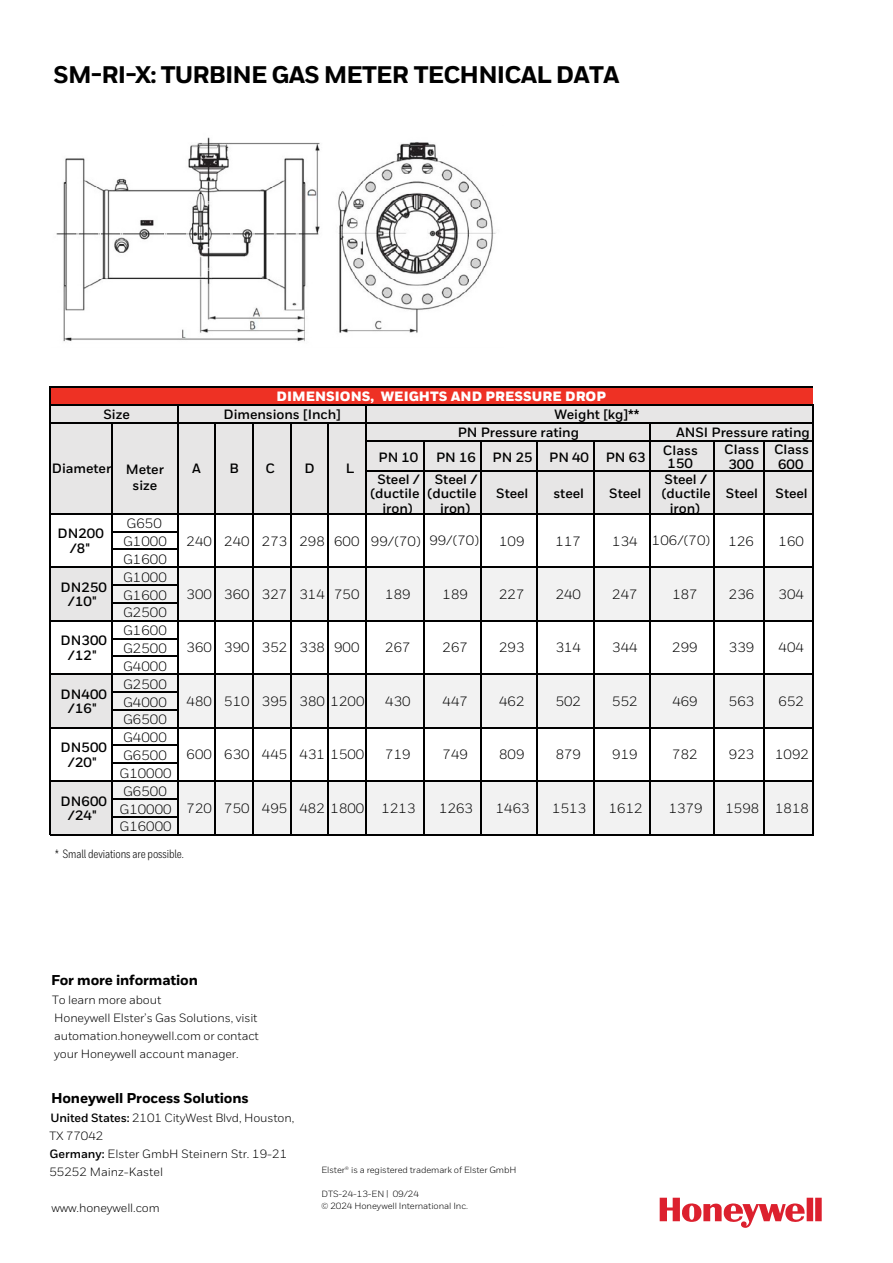
<style>
.page{position:relative;width:893px;height:1263px;background:#fff}
.page>*{position:absolute;margin:0;border:0;box-sizing:border-box;transform-origin:0 0}
.t1{font:800 24px "Honeywell Sans";letter-spacing:-.035em;color:#000}
.t2{font:800 14.25px "Honeywell Sans";letter-spacing:-.01em;color:#000}
.t3{font:13.5px/17.9px "Honeywell Sans";letter-spacing:.005em;color:#000;text-align:center}
.t4{font:700 13.5px/14.4px "Honeywell Sans";letter-spacing:-.005em;color:#000;text-align:center}
.t5{font:900 13.5px "Honeywell Sans";letter-spacing:.005em;color:#fff}
.t6{font:12px/17.9px "Honeywell Sans";letter-spacing:-.01em;color:#000}
.t7{font:12px "Honeywell Cond";letter-spacing:-.005em;color:#000}
.t8{font:9px/12px "Honeywell Sans";letter-spacing:-.01em;color:#000}
.s1{font-weight:700}
</style>
<div class="page">
<img style="left:56px;top:137px;width:440px;height:205px">
<svg style="left:660px;top:1198px;width:162px;height:30px"></svg>
<div style="left:51px;top:388px;width:762px;height:17px;background:#ee3124"></div>
<div style="left:51px;top:405px;width:762px;height:109px;background:#e7e6e6"></div>
<div style="left:49px;top:567px;width:62px;height:54px;background:#e7e6e6"></div>
<div style="left:112px;top:567px;width:701px;height:54px;background:#f2f2f2"></div>
<div style="left:49px;top:674px;width:62px;height:54px;background:#e7e6e6"></div>
<div style="left:112px;top:674px;width:701px;height:54px;background:#f2f2f2"></div>
<div style="left:49px;top:781px;width:62px;height:54px;background:#e7e6e6"></div>
<div style="left:112px;top:781px;width:701px;height:54px;background:#f2f2f2"></div>
<hr style="left:49px;top:387px;width:2px;height:448px;background:#000">
<hr style="left:177px;top:406px;width:1px;height:429px;background:#000">
<hr style="left:365px;top:406px;width:1px;height:429px;background:#000">
<hr style="left:813px;top:406px;width:1px;height:429px;background:#000">
<hr style="left:112px;top:423px;width:1px;height:412px;background:#000">
<hr style="left:215px;top:423px;width:1px;height:412px;background:#000">
<hr style="left:252px;top:423px;width:2px;height:412px;background:#000">
<hr style="left:290px;top:423px;width:1px;height:412px;background:#000">
<hr style="left:328px;top:423px;width:1px;height:412px;background:#000">
<hr style="left:650px;top:423px;width:1px;height:412px;background:#000">
<hr style="left:424px;top:441px;width:1px;height:394px;background:#000">
<hr style="left:480px;top:441px;width:1px;height:394px;background:#000">
<hr style="left:537px;top:441px;width:1px;height:394px;background:#000">
<hr style="left:593px;top:441px;width:1px;height:394px;background:#000">
<hr style="left:713px;top:441px;width:2px;height:394px;background:#000">
<hr style="left:763px;top:441px;width:1px;height:394px;background:#000">
<hr style="left:51px;top:387px;width:762px;height:1px;background:#000">
<hr style="left:51px;top:404px;width:763px;height:2px;background:#000">
<hr style="left:51px;top:422px;width:763px;height:1px;background:#000">
<hr style="left:366px;top:440px;width:448px;height:1px;background:#000">
<hr style="left:366px;top:470px;width:448px;height:1px;background:#000">
<hr style="left:51px;top:513px;width:763px;height:1px;background:#000">
<hr style="left:113px;top:531px;width:65px;height:1px;background:#000">
<hr style="left:113px;top:549px;width:65px;height:1px;background:#000">
<hr style="left:51px;top:567px;width:763px;height:1px;background:#000">
<hr style="left:113px;top:584px;width:65px;height:2px;background:#000">
<hr style="left:113px;top:602px;width:65px;height:1px;background:#000">
<hr style="left:51px;top:620px;width:763px;height:1px;background:#000">
<hr style="left:113px;top:638px;width:65px;height:1px;background:#000">
<hr style="left:113px;top:656px;width:65px;height:1px;background:#000">
<hr style="left:51px;top:673px;width:763px;height:2px;background:#000">
<hr style="left:113px;top:691px;width:65px;height:2px;background:#000">
<hr style="left:113px;top:709px;width:65px;height:1px;background:#000">
<hr style="left:51px;top:727px;width:763px;height:1px;background:#000">
<hr style="left:113px;top:745px;width:65px;height:1px;background:#000">
<hr style="left:113px;top:763px;width:65px;height:1px;background:#000">
<hr style="left:51px;top:780px;width:763px;height:2px;background:#000">
<hr style="left:113px;top:798px;width:65px;height:1px;background:#000">
<hr style="left:113px;top:816px;width:65px;height:1px;background:#000">
<hr style="left:51px;top:834px;width:763px;height:1px;background:#000">
<h1 class="t1" style="left:54px;top:60px;width:568px">SM-RI-X: TURBINE GAS METER TECHNICAL DATA</h1>
<p class="t5" style="left:277px;top:388px;width:331px">DIMENSIONS, WEIGHTS AND PRESSURE DROP</p>
<p class="t4" style="left:103px;top:407px;width:28px">Size</p>
<p class="t4" style="left:224px;top:407px;width:119px">Dimensions [Inch]</p>
<p class="t4" style="left:554px;top:407px;width:87px">Weight [kg]**</p>
<p class="t4" style="left:133px;top:461px;width:33px;line-height:16.2px;text-align:left;text-indent:-81px">Diameter Meter size</p>
<p class="t4" style="left:192px;top:462px;width:10px">A</p>
<p class="t4" style="left:229px;top:462px;width:11px">B</p>
<p class="t4" style="left:266px;top:462px;width:11px">C</p>
<p class="t4" style="left:304px;top:462px;width:12px">D</p>
<p class="t4" style="left:346px;top:462px;width:10px">L</p>
<p class="t4" style="left:458px;top:425px;width:123px">PN Pressure rating</p>
<p class="t4" style="left:676px;top:425px;width:135px">ANSI Pressure rating</p>
<p class="t4" style="left:378px;top:450px;width:41px">PN 10</p>
<p class="t4" style="left:436px;top:450px;width:211px">PN 16 PN 25 PN 40 PN 63</p>
<p class="t4" style="left:371px;top:472px;width:51px">Steel / (ductile iron)</p>
<p class="t4" style="left:428px;top:472px;width:51px">Steel / (ductile iron)</p>
<p class="t4" style="left:496px;top:487px;width:34px">Steel</p>
<p class="t4" style="left:553px;top:487px;width:32px">steel</p>
<p class="t4" style="left:609px;top:487px;width:34px">Steel</p>
<p class="t4" style="left:663px;top:443px;width:37px">Class</p>
<p class="t4" style="left:724px;top:443px;width:37px">Class<br>300</p>
<p class="t4" style="left:774px;top:443px;width:37px">Class<br>600</p>
<p class="t4" style="left:668px;top:457px;width:27px">150</p>
<p class="t4" style="left:662px;top:472px;width:50px">Steel / (ductile iron)</p>
<p class="t4" style="left:726px;top:487px;width:34px">Steel</p>
<p class="t4" style="left:776px;top:487px;width:34px">Steel</p>
<p class="t3" style="left:119px;top:515px;width:54px">G650<br>G1000<br>G1600<br>G1000<br>G1600<br>G2500<br>G1600<br>G2500<br>G4000<br>G2500<br>G4000<br>G6500<br>G4000<br>G6500<br>G10000<br>G6500<br>G10000<br>G16000</p>
<p class="t4" style="left:57px;top:527px;width:48px">DN200 /8"</p>
<p class="t3" style="left:187px;top:532px;width:236px">240 240 273 298 600 99/(70)</p>
<p class="t3" style="left:429px;top:532px;width:51px">99/(70)</p>
<p class="t3" style="left:729px;top:532px;width:27px">126</p>
<p class="t3" style="left:499px;top:532px;width:27px">109</p>
<p class="t3" style="left:556px;top:532px;width:27px">117</p>
<p class="t3" style="left:612px;top:532px;width:100px">134 106/(70)</p>
<p class="t3" style="left:778px;top:532px;width:27px">160</p>
<p class="t4" style="left:61px;top:580px;width:48px">DN250 /10"</p>
<p class="t3" style="left:187px;top:585px;width:27px">300</p>
<p class="t3" style="left:224px;top:585px;width:137px">360 327 314 750</p>
<p class="t3" style="left:385px;top:585px;width:27px">189</p>
<p class="t3" style="left:443px;top:585px;width:27px">189</p>
<p class="t3" style="left:499px;top:585px;width:27px">227</p>
<p class="t3" style="left:556px;top:585px;width:27px">240</p>
<p class="t3" style="left:612px;top:585px;width:27px">247</p>
<p class="t3" style="left:672px;top:585px;width:27px">187</p>
<p class="t3" style="left:729px;top:585px;width:27px">236</p>
<p class="t3" style="left:778px;top:585px;width:27px">304</p>
<p class="t4" style="left:61px;top:634px;width:48px">DN300 /12"</p>
<p class="t3" style="left:187px;top:639px;width:174px">360 390 352 338 900</p>
<p class="t3" style="left:385px;top:639px;width:27px">267</p>
<p class="t3" style="left:443px;top:639px;width:27px">267</p>
<p class="t3" style="left:499px;top:639px;width:27px">293</p>
<p class="t3" style="left:556px;top:639px;width:27px">314</p>
<p class="t3" style="left:612px;top:639px;width:27px">344</p>
<p class="t3" style="left:672px;top:639px;width:27px">299</p>
<p class="t3" style="left:729px;top:639px;width:27px">339</p>
<p class="t3" style="left:778px;top:639px;width:27px">404</p>
<p class="t4" style="left:61px;top:687px;width:48px">DN400 /16"</p>
<p class="t3" style="left:187px;top:692px;width:179px">480 510 395 380 1200</p>
<p class="t3" style="left:385px;top:692px;width:27px">430</p>
<p class="t3" style="left:443px;top:692px;width:27px">447</p>
<p class="t3" style="left:499px;top:692px;width:27px">462</p>
<p class="t3" style="left:556px;top:692px;width:27px">502</p>
<p class="t3" style="left:612px;top:692px;width:27px">552</p>
<p class="t3" style="left:672px;top:692px;width:27px">469</p>
<p class="t3" style="left:729px;top:692px;width:27px">563</p>
<p class="t3" style="left:778px;top:692px;width:27px">652</p>
<p class="t4" style="left:61px;top:741px;width:48px">DN500 /20"</p>
<p class="t3" style="left:187px;top:746px;width:179px">600 630 445 431 1500</p>
<p class="t3" style="left:385px;top:746px;width:27px">719</p>
<p class="t3" style="left:443px;top:746px;width:27px">749</p>
<p class="t3" style="left:499px;top:746px;width:27px">809</p>
<p class="t3" style="left:556px;top:746px;width:27px">879</p>
<p class="t3" style="left:612px;top:746px;width:27px">919</p>
<p class="t3" style="left:672px;top:746px;width:27px">782</p>
<p class="t3" style="left:729px;top:746px;width:27px">923</p>
<p class="t3" style="left:775px;top:746px;width:35px">1092</p>
<p class="t4" style="left:61px;top:794px;width:48px">DN600 /24"</p>
<p class="t3" style="left:187px;top:799px;width:179px">720 750 495 482 1800</p>
<p class="t3" style="left:382px;top:799px;width:35px">1213</p>
<p class="t3" style="left:439px;top:799px;width:35px">1263</p>
<p class="t3" style="left:496px;top:799px;width:35px">1463</p>
<p class="t3" style="left:552px;top:799px;width:35px">1513</p>
<p class="t3" style="left:609px;top:799px;width:35px">1612</p>
<p class="t3" style="left:669px;top:799px;width:35px">1379</p>
<p class="t3" style="left:725px;top:799px;width:85px">1598 1818</p>
<p class="t7" style="left:55px;top:846px;width:130px">* Small deviations are possible.</p>
<p class="t2" style="left:51px;top:971px;width:148px">For more information</p>
<p class="t6" style="left:52px;top:991px;width:208px">To learn more about<br>Honeywell Elster’s Gas Solutions, visit automation.honeywell.com or contact your Honeywell account manager.</p>
<p class="t2" style="left:51px;top:1089px;width:199px">Honeywell Process Solutions</p>
<p class="t6" style="left:49px;top:1108px;width:246px"><span class="s1">United States:</span> 2101 CityWest Blvd, Houston,<br>TX 77042<br><span class="s1">Germany:</span> Elster GmbH Steinern Str. 19-21<br>55252 Mainz-Kastel</p>
<p class="t6" style="left:51px;top:1198px;width:110px">www.honeywell.com</p>
<p class="t8" style="left:322px;top:1164px;width:196px">Elster® is a registered trademark of Elster GmbH</p>
<p class="t8" style="left:321px;top:1188px;width:148px">DTS-24-13-EN | 09/24<br>© 2024 Honeywell International Inc.</p>
</div>
